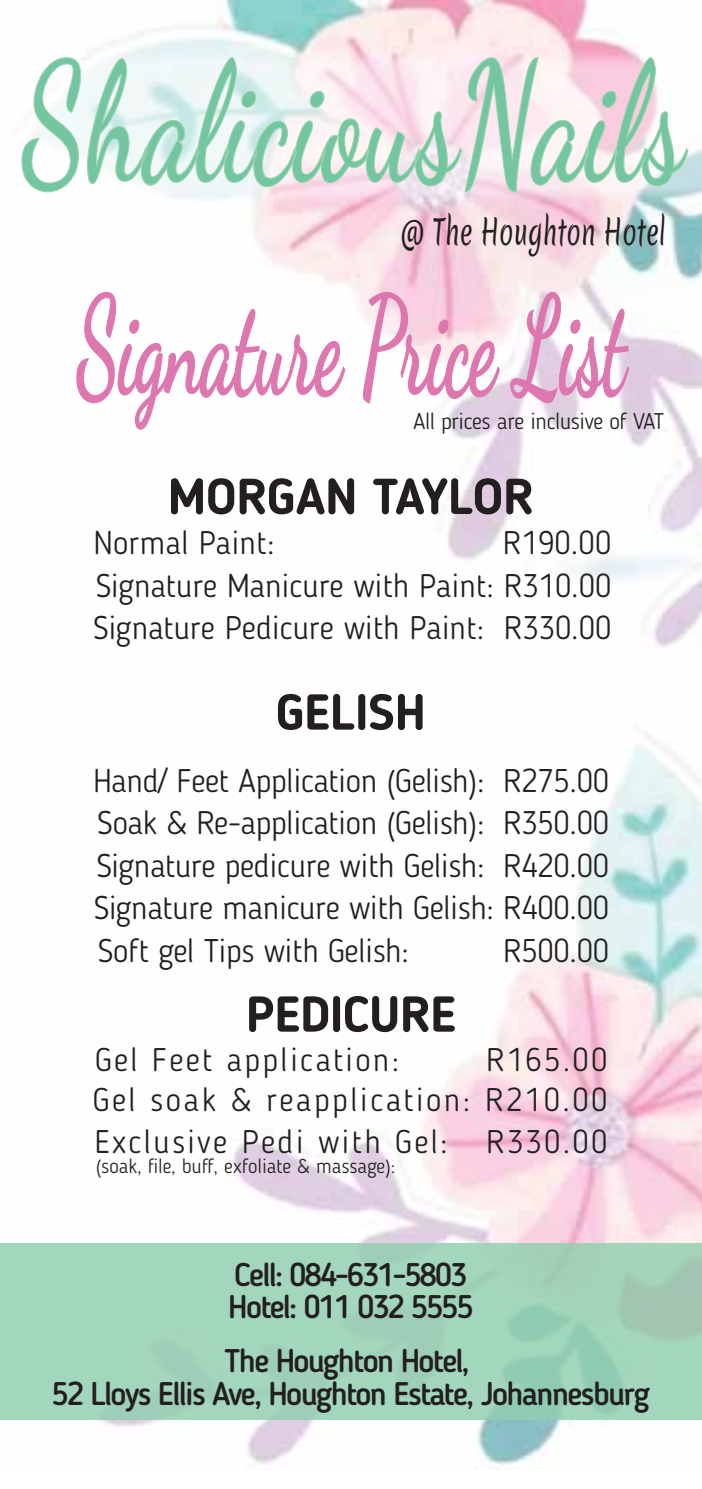
<style>
.page{position:relative;width:702px;height:1489px;background:#fff}
.page>*{position:absolute;margin:0;border:0;box-sizing:border-box;transform-origin:0 0}
.t1{font:700 166.25px "Dancing Script";letter-spacing:.015em;color:#74c6a1;scale:.68 1}
.t2{font:700 136.75px "Dancing Script";color:#de76af;scale:.54 1}
.t3{font:700 50px "Blogger Sans";color:#231f20}
.t4{font:35px "Merienda Regular 0 wt";color:#231f20;scale:.68 1}
.t5{font:300 32.5px/42.5px "Blogger Sans";color:#231f20;text-align:justify}
.t6{font:500 32.5px/32.5px "Blogger Sans";letter-spacing:-.05em;color:#231f20;text-align:center}
.t7{font:300 32.5px "Blogger Sans";letter-spacing:.07em;color:#231f20}
.t8{font:300 22.5px "Blogger Sans";letter-spacing:-.015em;color:#231f20}
.t9{font:300 20px "Blogger Sans";color:#231f20}
</style>
<div class="page">
<img style="left:0;top:291px;width:702px;height:1179px">
<svg style="left:76px;top:292px;width:269px;height:138px"></svg>
<svg style="left:0;top:1242px;width:702px;height:177px;background:#a1d4bb"></svg>
<img style="left:286px;top:284px;width:416px;height:119px">
<img style="left:44px;top:0;width:658px;height:284px">
<svg style="left:21px;top:57px;width:60px;height:135px"></svg>
<svg style="left:87px;top:57px;width:601px;height:135px"></svg>
<h1 class="t1" style="left:21px;top:-5px;width:974px">ShaliciousNails</h1>
<p class="t4" style="left:400px;top:207px;width:392px">@ The Houghton Hotel</p>
<h2 class="t2" style="left:77px;top:241px;width:1017px">Signature Price List</h2>
<p class="t8" style="left:413px;top:408px;width:253px">All prices are inclusive of VAT</p>
<h3 class="t3" style="left:168px;top:466px;width:367px">MORGAN TAYLOR</h3>
<p class="t5" style="left:94px;top:521px;width:182px">Normal Paint:</p>
<p class="t5" style="left:93px;top:521px;width:519px;text-indent:409px">R190.00<br>Signature Manicure with Paint: R310.00<br>Signature Pedicure with Paint: R330.00</p>
<h3 class="t3" style="left:276px;top:682px;width:151px">GELISH</h3>
<p class="t5" style="left:93px;top:759px;width:517px">Hand/ Feet Application (Gelish): R275.00<br>Soak &amp; Re-application (Gelish): R350.00<br>Signature pedicure with Gelish: R420.00<br>Signature manicure with Gelish: R400.00<br>Soft gel Tips with Gelish:</p>
<p class="t5" style="left:503px;top:929px;width:107px">R500.00</p>
<h3 class="t3" style="left:246px;top:983px;width:211px">PEDICURE</h3>
<p class="t7" style="left:95px;top:1039px;width:306px">Gel Feet application:</p>
<p class="t5" style="left:93px;top:1038px;width:516px;line-height:41.2px;text-indent:393px">R165.00<br>Gel soak &amp; reapplication: R210.00<br>Exclusive Pedi with Gel: R330.00</p>
<p class="t9" style="left:96px;top:1153px;width:301px">(soak, file, buff, exfoliate &amp; massage):</p>
<p class="t6" style="left:228px;top:1257px;width:247px;text-align:left">Cell: 084-631-5803<br>Hotel: 011 032 5555</p>
<p class="t6" style="left:52px;top:1344px;width:599px">The Houghton Hotel,<br>52 Lloys Ellis Ave, Houghton Estate, Johannesburg</p>
</div>
